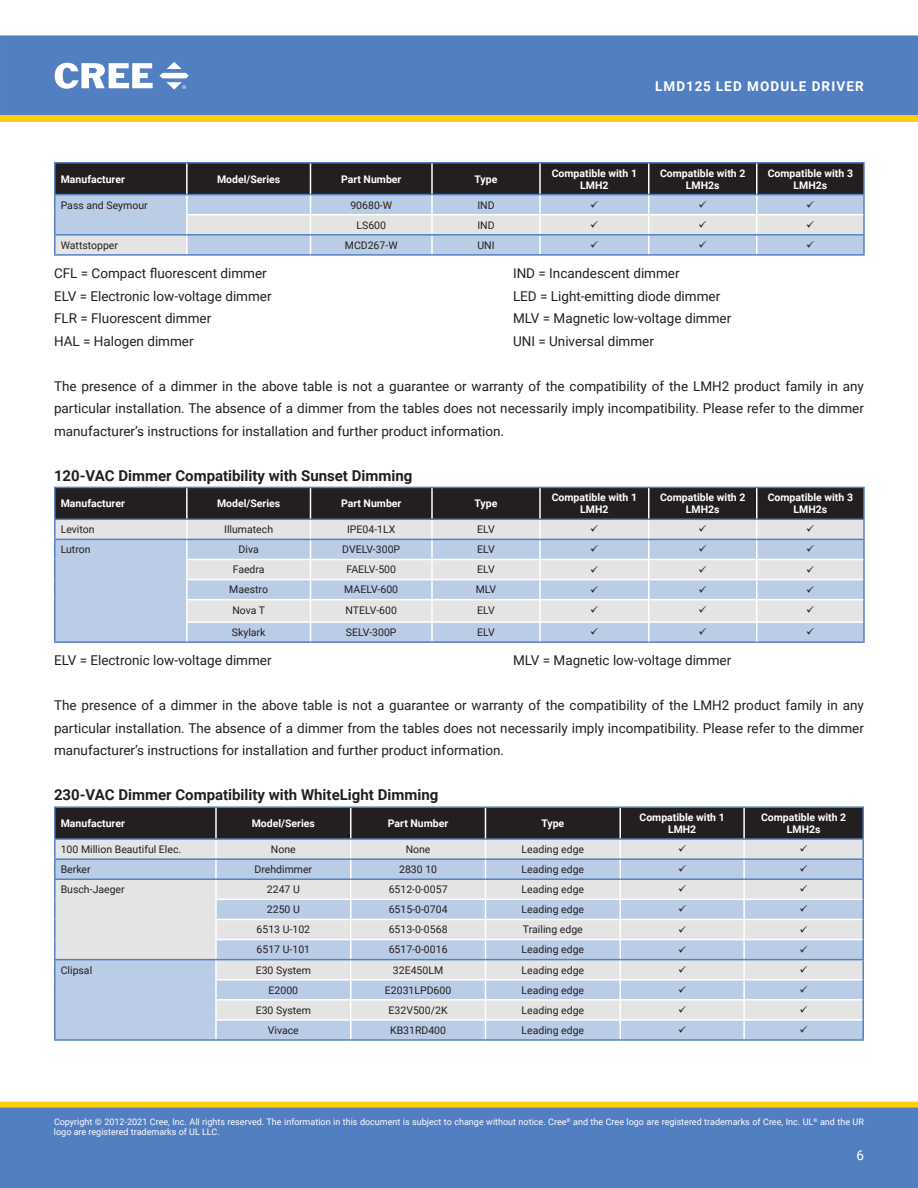
<style>
.page{position:relative;width:918px;height:1188px;background:#fff}
.page>*{position:absolute;margin:0;border:0;box-sizing:border-box;transform-origin:0 0}
.t1{font:700 15px "Roboto";color:#231f20}
.t2{font:13.5px/22.5px "Roboto";color:#231f20;text-align:justify}
.t3{font:700 13.5px "Roboto";letter-spacing:.085em;color:#fff}
.t4{font:13.5px "Roboto";color:#fff}
.t5{font:10.5px "Roboto";color:#231f20}
.t6{font:700 10.5px/12px "Roboto";color:#fff;text-align:center}
.t7{font:9px/10.8px "Roboto";color:#fff}
</style>
<div class="page">
<div style="left:1px;top:36px;width:916px;height:78px;background:#527fc1"></div>
<div style="left:0;top:35px;width:918px;height:80px;border:1px solid #527fc1"></div>
<svg style="left:55px;top:63px;width:98px;height:26px"></svg>
<svg style="left:159px;top:62px;width:30px;height:28px"></svg>
<div style="left:1px;top:1102px;width:916px;height:6px;background:#fcce0b"></div>
<div style="left:0;top:1102px;width:918px;height:6px;border:1px solid #fcce0b"></div>
<div style="left:0;top:1108px;width:918px;height:80px;background:#527fc1"></div>
<svg style="left:0;top:115px;width:918px;height:7px;background:#fbce0d"></svg>
<hr style="left:54px;top:162px;width:133px;height:2px;background:#5580c3">
<hr style="left:187px;top:162px;width:123px;height:2px;background:#5580c3">
<hr style="left:310px;top:162px;width:122px;height:2px;background:#5580c3">
<hr style="left:432px;top:162px;width:108px;height:2px;background:#5580c3">
<hr style="left:540px;top:162px;width:109px;height:2px;background:#5580c3">
<hr style="left:649px;top:162px;width:108px;height:2px;background:#5580c3">
<hr style="left:757px;top:162px;width:108px;height:2px;background:#5580c3">
<hr style="left:54px;top:254px;width:133px;height:2px;background:#5580c3">
<hr style="left:187px;top:254px;width:123px;height:2px;background:#5580c3">
<hr style="left:310px;top:254px;width:122px;height:2px;background:#5580c3">
<hr style="left:432px;top:254px;width:108px;height:2px;background:#5580c3">
<hr style="left:540px;top:254px;width:109px;height:2px;background:#5580c3">
<hr style="left:649px;top:254px;width:108px;height:2px;background:#5580c3">
<hr style="left:757px;top:254px;width:108px;height:2px;background:#5580c3">
<hr style="left:187px;top:641px;width:123px;height:2px;background:#5580c3">
<hr style="left:310px;top:641px;width:122px;height:2px;background:#5580c3">
<hr style="left:432px;top:641px;width:108px;height:2px;background:#5580c3">
<hr style="left:540px;top:641px;width:109px;height:2px;background:#5580c3">
<hr style="left:649px;top:641px;width:108px;height:2px;background:#5580c3">
<hr style="left:757px;top:641px;width:108px;height:2px;background:#5580c3">
<hr style="left:54px;top:641px;width:133px;height:2px;background:#5580c3">
<hr style="left:54px;top:806px;width:162px;height:2px;background:#5580c3">
<hr style="left:216px;top:806px;width:135px;height:2px;background:#5580c3">
<hr style="left:351px;top:806px;width:134px;height:2px;background:#5580c3">
<hr style="left:485px;top:806px;width:135px;height:2px;background:#5580c3">
<hr style="left:620px;top:806px;width:124px;height:2px;background:#5580c3">
<hr style="left:744px;top:806px;width:120px;height:2px;background:#5580c3">
<hr style="left:54px;top:1039px;width:162px;height:2px;background:#5580c3">
<hr style="left:216px;top:1039px;width:135px;height:2px;background:#5580c3">
<hr style="left:351px;top:1039px;width:134px;height:2px;background:#5580c3">
<hr style="left:485px;top:1039px;width:135px;height:2px;background:#5580c3">
<hr style="left:620px;top:1039px;width:124px;height:2px;background:#5580c3">
<hr style="left:744px;top:1039px;width:120px;height:2px;background:#5580c3">
<svg style="left:54px;top:163px;width:811px;height:92px;background:#8e95a4"></svg>
<svg style="left:54px;top:487px;width:811px;height:154px;background:#aab2bf"></svg>
<svg style="left:54px;top:807px;width:810px;height:232px;background:#b6becb"></svg>
<p class="t3" style="left:655px;top:77px;width:210px">LMD125 LED MODULE DRIVER</p>
<p class="t6" style="left:61px;top:173px;width:66px">Manufacturer</p>
<p class="t6" style="left:217px;top:173px;width:65px">Model/Series</p>
<p class="t6" style="left:341px;top:173px;width:62px">Part Number</p>
<p class="t6" style="left:475px;top:173px;width:24px">Type</p>
<p class="t6" style="left:552px;top:167px;width:87px">Compatible with 1<br>LMH2</p>
<p class="t6" style="left:660px;top:167px;width:87px">Compatible with 2<br>LMH2s</p>
<p class="t6" style="left:768px;top:167px;width:87px">Compatible with 3<br>LMH2s</p>
<p class="t5" style="left:61px;top:197px;width:88px">Pass and Seymour</p>
<p class="t5" style="left:350px;top:197px;width:43px">90680-W</p>
<p class="t5" style="left:477px;top:197px;width:19px">IND</p>
<p class="t5" style="left:356px;top:218px;width:31px">LS600</p>
<p class="t5" style="left:477px;top:218px;width:19px">IND</p>
<p class="t5" style="left:61px;top:238px;width:59px">Wattstopper</p>
<p class="t5" style="left:345px;top:238px;width:54px">MCD267-W</p>
<p class="t5" style="left:477px;top:238px;width:19px">UNI</p>
<p class="t2" style="left:54px;top:262px;width:214px">CFL = Compact fluorescent dimmer</p>
<p class="t2" style="left:513px;top:262px;width:168px">IND = Incandescent dimmer</p>
<p class="t2" style="left:54px;top:284px;width:219px">ELV = Electronic low-voltage dimmer</p>
<p class="t2" style="left:513px;top:284px;width:209px">LED = Light-emitting diode dimmer</p>
<p class="t2" style="left:54px;top:307px;width:159px">FLR = Fluorescent dimmer</p>
<p class="t2" style="left:513px;top:307px;width:220px">MLV = Magnetic low-voltage dimmer</p>
<p class="t2" style="left:54px;top:329px;width:141px">HAL = Halogen dimmer</p>
<p class="t2" style="left:513px;top:329px;width:142px">UNI = Universal dimmer</p>
<p class="t2" style="left:54px;top:374px;width:812px">The presence of a dimmer in the above table is not a guarantee or warranty of the compatibility of the LMH2 product family in any particular installation. The absence of a dimmer from the tables does not necessarily imply incompatibility. Please refer to the dimmer manufacturer’s instructions for installation and further product information.</p>
<p class="t1" style="left:54px;top:465px;width:360px">120-VAC Dimmer Compatibility with Sunset Dimming</p>
<p class="t6" style="left:61px;top:497px;width:66px">Manufacturer</p>
<p class="t6" style="left:217px;top:497px;width:65px">Model/Series</p>
<p class="t6" style="left:341px;top:497px;width:62px">Part Number</p>
<p class="t6" style="left:475px;top:497px;width:24px">Type</p>
<p class="t6" style="left:552px;top:491px;width:87px">Compatible with 1<br>LMH2</p>
<p class="t6" style="left:660px;top:491px;width:87px">Compatible with 2<br>LMH2s</p>
<p class="t6" style="left:768px;top:491px;width:87px">Compatible with 3<br>LMH2s</p>
<p class="t5" style="left:61px;top:522px;width:35px">Leviton</p>
<p class="t5" style="left:224px;top:522px;width:50px">Illumatech</p>
<p class="t5" style="left:347px;top:522px;width:50px">IPE04-1LX</p>
<p class="t5" style="left:477px;top:522px;width:19px">ELV</p>
<p class="t5" style="left:61px;top:542px;width:31px">Lutron</p>
<p class="t5" style="left:239px;top:542px;width:22px">Diva</p>
<p class="t5" style="left:342px;top:542px;width:59px">DVELV-300P</p>
<p class="t5" style="left:477px;top:542px;width:19px">ELV</p>
<p class="t5" style="left:233px;top:562px;width:33px">Faedra</p>
<p class="t5" style="left:346px;top:562px;width:51px">FAELV-500</p>
<p class="t5" style="left:477px;top:562px;width:19px">ELV</p>
<p class="t5" style="left:229px;top:582px;width:40px">Maestro</p>
<p class="t5" style="left:344px;top:582px;width:55px">MAELV-600</p>
<p class="t5" style="left:476px;top:582px;width:22px">MLV</p>
<p class="t5" style="left:232px;top:602px;width:34px">Nova T</p>
<p class="t5" style="left:346px;top:602px;width:53px">NTELV-600</p>
<p class="t5" style="left:477px;top:602px;width:19px">ELV</p>
<p class="t5" style="left:232px;top:625px;width:35px">Skylark</p>
<p class="t5" style="left:346px;top:625px;width:52px">SELV-300P</p>
<p class="t5" style="left:477px;top:625px;width:19px">ELV</p>
<p class="t2" style="left:54px;top:649px;width:219px">ELV = Electronic low-voltage dimmer</p>
<p class="t2" style="left:513px;top:649px;width:220px">MLV = Magnetic low-voltage dimmer</p>
<p class="t2" style="left:54px;top:694px;width:812px">The presence of a dimmer in the above table is not a guarantee or warranty of the compatibility of the LMH2 product family in any particular installation. The absence of a dimmer from the tables does not necessarily imply incompatibility. Please refer to the dimmer manufacturer’s instructions for installation and further product information.</p>
<p class="t1" style="left:54px;top:785px;width:386px">230-VAC Dimmer Compatibility with WhiteLight Dimming</p>
<p class="t6" style="left:61px;top:817px;width:66px">Manufacturer</p>
<p class="t6" style="left:252px;top:817px;width:65px">Model/Series</p>
<p class="t6" style="left:388px;top:817px;width:62px">Part Number</p>
<p class="t6" style="left:541px;top:817px;width:24px">Type</p>
<p class="t6" style="left:640px;top:811px;width:87px">Compatible with 1<br>LMH2</p>
<p class="t6" style="left:761px;top:811px;width:87px">Compatible with 2<br>LMH2s</p>
<p class="t5" style="left:61px;top:842px;width:122px">100 Million Beautiful Elec.</p>
<p class="t5" style="left:271px;top:842px;width:26px">None</p>
<p class="t5" style="left:406px;top:842px;width:26px">None</p>
<p class="t5" style="left:522px;top:842px;width:64px">Leading edge</p>
<p class="t5" style="left:61px;top:862px;width:31px">Berker</p>
<p class="t5" style="left:255px;top:862px;width:59px">Drehdimmer</p>
<p class="t5" style="left:399px;top:862px;width:40px">2830 10</p>
<p class="t5" style="left:522px;top:862px;width:64px">Leading edge</p>
<p class="t5" style="left:61px;top:882px;width:65px">Busch-Jaeger</p>
<p class="t5" style="left:267px;top:882px;width:35px">2247 U</p>
<p class="t5" style="left:389px;top:882px;width:60px">6512-0-0057</p>
<p class="t5" style="left:522px;top:882px;width:64px">Leading edge</p>
<p class="t5" style="left:267px;top:902px;width:35px">2250 U</p>
<p class="t5" style="left:389px;top:902px;width:60px">6515-0-0704</p>
<p class="t5" style="left:522px;top:902px;width:64px">Leading edge</p>
<p class="t5" style="left:257px;top:922px;width:55px">6513 U-102</p>
<p class="t5" style="left:389px;top:922px;width:60px">6513-0-0568</p>
<p class="t5" style="left:523px;top:922px;width:61px">Trailing edge</p>
<p class="t5" style="left:257px;top:942px;width:55px">6517 U-101</p>
<p class="t5" style="left:389px;top:942px;width:60px">6517-0-0016</p>
<p class="t5" style="left:522px;top:942px;width:64px">Leading edge</p>
<p class="t5" style="left:61px;top:962px;width:33px">Clipsal</p>
<p class="t5" style="left:256px;top:962px;width:57px">E30 System</p>
<p class="t5" style="left:393px;top:962px;width:52px">32E450LM</p>
<p class="t5" style="left:522px;top:962px;width:64px">Leading edge</p>
<p class="t5" style="left:269px;top:983px;width:31px">E2000</p>
<p class="t5" style="left:385px;top:983px;width:68px">E2031LPD600</p>
<p class="t5" style="left:522px;top:983px;width:64px">Leading edge</p>
<p class="t5" style="left:256px;top:1003px;width:57px">E30 System</p>
<p class="t5" style="left:389px;top:1003px;width:60px">E32V500/2K</p>
<p class="t5" style="left:522px;top:1003px;width:64px">Leading edge</p>
<p class="t5" style="left:268px;top:1023px;width:33px">Vivace</p>
<p class="t5" style="left:390px;top:1023px;width:57px">KB31RD400</p>
<p class="t5" style="left:522px;top:1023px;width:64px">Leading edge</p>
<p class="t7" style="left:54px;top:1116px;width:812px">Copyright © 2012-2021 Cree, Inc. All rights reserved. The information in this document is subject to change without notice. Cree<sup>®</sup> and the Cree logo are registered trademarks of Cree, Inc. UL<sup>®</sup> and the UR logo are registered trademarks of UL LLC.</p>
<p class="t4" style="left:856px;top:1145px;width:9px">6</p>
</div>
